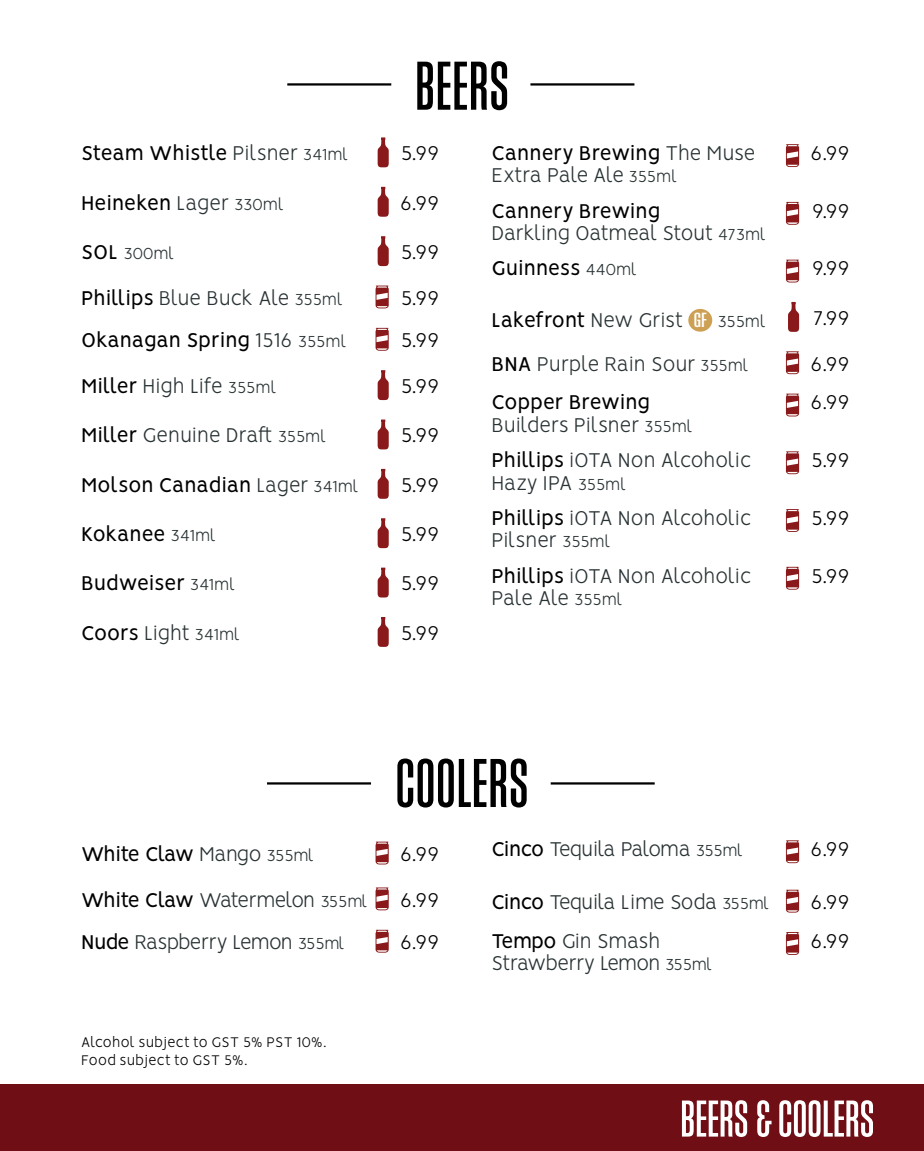
<style>
.page{position:relative;width:924px;height:1151px;background:#fff}
.page>*{position:absolute;margin:0;border:0;box-sizing:border-box;transform-origin:0 0}
.t1{font:72px "Block Gothic RR Medium Extra Cond";letter-spacing:.01em;color:#000001}
.t2{font:54px "Block Gothic RR Medium Extra Cond";color:#fff}
.t3{font:300 22.5px/22.5px "Vision";letter-spacing:-.01em;color:#293234}
.t4{font:22.5px "Vision";letter-spacing:-.005em;color:#000001}
.t5{font:300 22.5px "Vision";letter-spacing:-.01em;color:#000001}
.t6{font:300 22.5px "Vision";letter-spacing:-.04em;color:#293234}
.t7{font:22.5px "Vision";letter-spacing:-.04em;color:#000001}
.t8{font:300 18px "Vision";letter-spacing:.015em;color:#293234}
.t9{font:300 15.75px/18px "Vision";letter-spacing:.015em;color:#000001}
.s1{font-weight:300;color:#293234}
.s2{font-weight:300;font-size:18px;color:#293234}
.s3{font-weight:400;font-size:22.5px;color:#000001}
.s4{font-weight:400;color:#000001}
.s5{font-size:18px}
.s6{font-family:"Block Gothic RR Medium Extra Cond";font-size:21.38px;color:#fff}
</style>
<div class="page">
<div style="left:0;top:1084px;width:923px;height:66px;background:#6f0e15"></div>
<svg style="left:375px;top:841px;width:13px;height:23px"></svg>
<svg style="left:375px;top:887px;width:13px;height:23px"></svg>
<svg style="left:375px;top:929px;width:13px;height:23px"></svg>
<svg style="left:785px;top:840px;width:14px;height:23px"></svg>
<svg style="left:785px;top:889px;width:14px;height:23px"></svg>
<svg style="left:785px;top:932px;width:14px;height:22px"></svg>
<svg style="left:377px;top:137px;width:11px;height:30px"></svg>
<svg style="left:377px;top:187px;width:11px;height:30px"></svg>
<svg style="left:377px;top:236px;width:11px;height:30px"></svg>
<svg style="left:375px;top:285px;width:13px;height:23px"></svg>
<svg style="left:375px;top:328px;width:13px;height:22px"></svg>
<svg style="left:377px;top:370px;width:11px;height:30px"></svg>
<svg style="left:377px;top:419px;width:11px;height:30px"></svg>
<svg style="left:377px;top:469px;width:11px;height:30px"></svg>
<svg style="left:377px;top:518px;width:11px;height:30px"></svg>
<svg style="left:377px;top:567px;width:11px;height:30px"></svg>
<svg style="left:377px;top:617px;width:11px;height:30px"></svg>
<svg style="left:785px;top:144px;width:14px;height:23px"></svg>
<svg style="left:785px;top:202px;width:14px;height:23px"></svg>
<svg style="left:785px;top:259px;width:14px;height:23px"></svg>
<div style="left:688px;top:309px;width:24px;height:22px;background:#cda054;border-radius:50%"></div>
<svg style="left:788px;top:302px;width:11px;height:30px"></svg>
<svg style="left:785px;top:351px;width:14px;height:23px"></svg>
<svg style="left:785px;top:393px;width:14px;height:23px"></svg>
<svg style="left:785px;top:451px;width:14px;height:23px"></svg>
<svg style="left:785px;top:509px;width:14px;height:23px"></svg>
<svg style="left:785px;top:566px;width:14px;height:23px"></svg>
<hr style="left:530px;top:83px;width:104px;height:3px;background:#000001">
<hr style="left:287px;top:83px;width:104px;height:3px;background:#000001">
<hr style="left:550px;top:782px;width:104px;height:2px;background:#000001">
<hr style="left:267px;top:782px;width:104px;height:2px;background:#000001">
<h1 class="t1" style="left:415px;top:49px;width:96px">BEERS</h1>
<p class="t4" style="left:81px;top:140px;width:268px">Steam Whistle <span class="s1">Pilsner</span> <span class="s2">341ml</span></p>
<p class="t5" style="left:400px;top:140px;width:41px">5.99</p>
<p class="t4" style="left:81px;top:189px;width:204px">Heineken <span class="s1">Lager</span> <span class="s2">330ml</span></p>
<p class="t5" style="left:400px;top:190px;width:41px">6.99</p>
<p class="t8" style="left:81px;top:243px;width:95px"><span class="s3">SOL</span> 300ml</p>
<p class="t5" style="left:400px;top:239px;width:41px">5.99</p>
<p class="t3" style="left:81px;top:289px;width:263px"><span class="s4">Phillips</span> Blue Buck Ale <span class="s5">355ml</span></p>
<p class="t5" style="left:400px;top:285px;width:41px">5.99</p>
<p class="t4" style="left:81px;top:327px;width:267px">Okanagan Spring <span class="s1">1516</span> <span class="s2">355ml</span></p>
<p class="t5" style="left:400px;top:327px;width:41px">5.99</p>
<p class="t3" style="left:81px;top:377px;width:197px"><span class="s4">Miller</span> High Life <span class="s5">355ml</span></p>
<p class="t5" style="left:400px;top:373px;width:41px">5.99</p>
<p class="t3" style="left:81px;top:426px;width:246px"><span class="s4">Miller</span> Genuine Draft <span class="s5">355ml</span></p>
<p class="t5" style="left:400px;top:422px;width:41px">5.99</p>
<p class="t4" style="left:81px;top:471px;width:279px">Molson Canadian <span class="s1">Lager</span> <span class="s2">341ml</span></p>
<p class="t5" style="left:400px;top:471px;width:41px">5.99</p>
<p class="t4" style="left:81px;top:521px;width:136px">Kokanee <span class="s2">341ml</span></p>
<p class="t5" style="left:400px;top:521px;width:41px">5.99</p>
<p class="t4" style="left:81px;top:570px;width:155px">Budweiser <span class="s2">341ml</span></p>
<p class="t5" style="left:400px;top:570px;width:41px">5.99</p>
<p class="t4" style="left:81px;top:619px;width:160px">Coors <span class="s1">Light</span> <span class="s2">341ml</span></p>
<p class="t5" style="left:400px;top:619px;width:41px">5.99</p>
<p class="t3" style="left:491px;top:144px;width:265px"><span class="s4">Cannery Brewing</span> The Muse<br>Extra Pale Ale <span class="s5">355ml</span></p>
<p class="t5" style="left:810px;top:140px;width:41px">6.99</p>
<p class="t3" style="left:491px;top:201px;width:276px"><span class="s4">Cannery Brewing<br></span>Darkling Oatmeal Stout <span class="s5">473ml</span></p>
<p class="t5" style="left:811px;top:198px;width:40px">9.99</p>
<p class="t4" style="left:491px;top:255px;width:147px">Guinness <span class="s2">440ml</span></p>
<p class="t5" style="left:811px;top:255px;width:40px">9.99</p>
<p class="t4" style="left:491px;top:307px;width:276px">Lakefront <span class="s1">New Grist</span> <span class="s6">GF</span> <span class="s2">355ml</span></p>
<p class="t5" style="left:811px;top:305px;width:39px">7.99</p>
<p class="t3" style="left:491px;top:354px;width:259px"><span class="s4">BNA</span> Purple Rain Sour <span class="s5">355ml</span></p>
<p class="t5" style="left:810px;top:350px;width:41px">6.99</p>
<p class="t3" style="left:491px;top:393px;width:203px"><span class="s4">Copper Brewing<br></span>Builders Pilsner <span class="s5">355ml</span></p>
<p class="t5" style="left:810px;top:389px;width:41px">6.99</p>
<p class="t3" style="left:491px;top:451px;width:261px"><span class="s4">Phillips</span> iOTA Non Alcoholic<br>Hazy IPA <span class="s5">355ml</span></p>
<p class="t5" style="left:810px;top:447px;width:41px">5.99</p>
<p class="t3" style="left:491px;top:508px;width:261px"><span class="s4">Phillips</span> iOTA Non Alcoholic<br>Pilsner <span class="s5">355ml</span></p>
<p class="t5" style="left:810px;top:505px;width:41px">5.99</p>
<p class="t3" style="left:491px;top:566px;width:261px"><span class="s4">Phillips</span> iOTA Non Alcoholic<br>Pale Ale <span class="s5">355ml</span></p>
<p class="t5" style="left:810px;top:562px;width:41px">5.99</p>
<h1 class="t1" style="left:395px;top:746px;width:135px">COOLERS</h1>
<p class="t7" style="left:81px;top:840px;width:234px">White Claw <span class="s1">Mango</span> <span class="s2">355ml</span></p>
<p class="t5" style="left:400px;top:840px;width:41px">6.99</p>
<p class="t6" style="left:81px;top:886px;width:288px"><span class="s4">White Claw</span> Watermelon <span class="s5">355ml</span></p>
<p class="t5" style="left:400px;top:886px;width:41px">6.99</p>
<p class="t6" style="left:81px;top:929px;width:265px"><span class="s4">Nude</span> Raspberry Lemon <span class="s5">355ml</span></p>
<p class="t5" style="left:400px;top:929px;width:41px">6.99</p>
<p class="t9" style="left:81px;top:1034px;width:247px">Alcohol subject to GST 5% PST 10%.<br>Food subject to GST 5%.</p>
<p class="t6" style="left:491px;top:836px;width:253px"><span class="s4">Cinco</span> Tequila Paloma <span class="s5">355ml</span></p>
<p class="t5" style="left:810px;top:836px;width:41px">6.99</p>
<p class="t3" style="left:491px;top:892px;width:279px"><span class="s4">Cinco</span> Tequila Lime Soda <span class="s5">355ml</span></p>
<p class="t5" style="left:810px;top:888px;width:41px">6.99</p>
<p class="t3" style="left:491px;top:931px;width:222px"><span class="s4">Tempo</span> Gin Smash<br>Strawberry Lemon <span class="s5">355ml</span></p>
<p class="t5" style="left:810px;top:927px;width:41px">6.99</p>
<h2 class="t2" style="left:680px;top:1090px;width:196px">BEERS &amp; COOLERS</h2>
</div>
